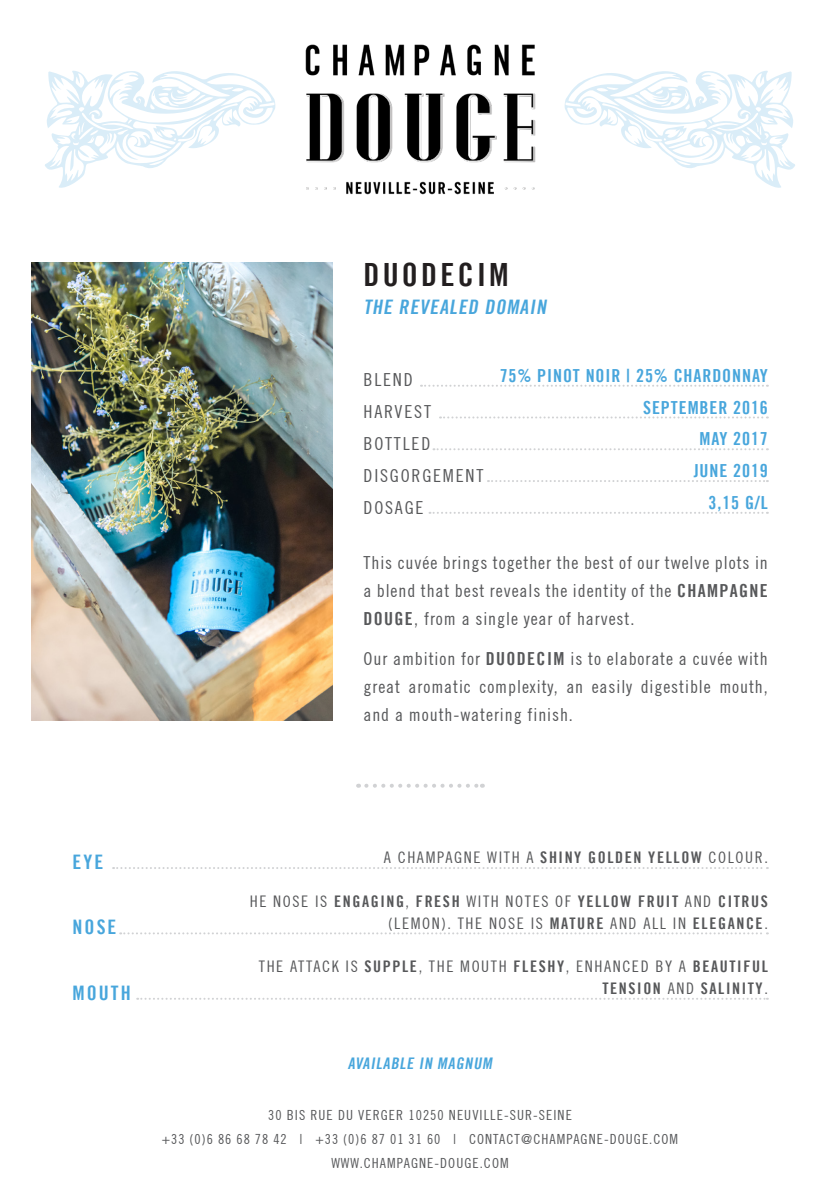
<style>
.page{position:relative;width:840px;height:1191px;background:#fff}
.page>*{position:absolute;margin:0;border:0;box-sizing:border-box;transform-origin:0 0}
.t1{font:32px "Trade Gothic LT Bold Cond Twenty";letter-spacing:.1em;color:#231f20}
.t2{font:italic 20px "Trade Gothic LT Bold Cond Twenty";color:#48a6dc}
.t3{font:20px "Trade Gothic Bold Cond Twenty";letter-spacing:.1em;color:#48a6dc}
.t4{font:condensed 18px/28px "Trade Gothic No.18";letter-spacing:.05em;color:#57585a;text-align:justify}
.t5{font:18px/31.4px "Trade Gothic LT Bold Cond Twenty";letter-spacing:.05em;color:#48a6dc;text-align:right}
.t6{font:condensed 18px/32px "Trade Gothic No.18";letter-spacing:.1em;color:#57585a}
.t7{font:condensed 16px "Trade Gothic No.18";letter-spacing:.1em;color:#57585a}
.t8{font:16px "Trade Gothic LT Bold Cond Twenty";letter-spacing:.1em;color:#57585a}
.t9{font:italic 16px "Trade Gothic LT Bold Cond Twenty";color:#48a6dc}
.t10{font:condensed 14px/23.6px "Trade Gothic No.18";letter-spacing:.075em;color:#57585a;text-align:center}
.s1{font-family:"Trade Gothic LT Bold Cond Twenty";font-stretch:normal}
.s2{font-family:"Trade Gothic No.18";font-stretch:condensed}
</style>
<div class="page">
<img style="left:305px;top:44px;width:231px;height:151px">
<svg style="left:421px;top:385px;width:346px;height:2px"></svg>
<svg style="left:366px;top:783px;width:116px;height:4px"></svg>
<svg style="left:113px;top:867px;width:654px;height:2px"></svg>
<svg style="left:120px;top:932px;width:647px;height:2px"></svg>
<svg style="left:137px;top:998px;width:630px;height:1px"></svg>
<svg style="left:440px;top:416px;width:327px;height:2px"></svg>
<svg style="left:433px;top:448px;width:334px;height:2px"></svg>
<svg style="left:487px;top:480px;width:280px;height:2px"></svg>
<svg style="left:429px;top:512px;width:338px;height:2px"></svg>
<img style="left:31px;top:262px;width:301px;height:458px">
<svg style="left:564px;top:70px;width:230px;height:118px"></svg>
<svg style="left:45px;top:70px;width:230px;height:118px"></svg>
<h1 class="t1" style="left:363px;top:255px;width:147px">DUODECIM</h1>
<p class="t2" style="left:363px;top:295px;width:188px">THE REVEALED DOMAIN</p>
<p class="t6" style="left:363px;top:364px;width:121px">BLEND<br>HARVEST<br>BOTTLED<br>DISGORGEMENT<br>DOSAGE</p>
<p class="t5" style="left:499px;top:359px;width:269px">75% PINOT NOIR | 25% CHARDONNAY<br>SEPTEMBER 2016<br>MAY 2017</p>
<p class="t5" style="left:693px;top:455px;width:76px">JUNE 2019<br>3,15 G/L</p>
<p class="t4" style="left:363px;top:550px;width:405px">This cuvée brings together the best of our twelve plots in a blend that best reveals the identity of the <span class="s1">CHAMPAGNE DOUGE</span>, from a single year of harvest.</p>
<p class="t4" style="left:363px;top:646px;width:405px">Our ambition for <span class="s1">DUODECIM</span> is to elaborate a cuvée with great aromatic complexity, an easily digestible mouth, and a mouth-watering finish.</p>
<p class="t3" style="left:73px;top:849px;width:32px">EYE</p>
<p class="t3" style="left:73px;top:915px;width:45px">NOSE</p>
<p class="t3" style="left:73px;top:980px;width:59px">MOUTH</p>
<p class="t7" style="left:383px;top:851px;width:385px">A CHAMPAGNE WITH A <span class="s1">SHINY GOLDEN YELLOW</span> COLOUR.</p>
<p class="t8" style="left:250px;top:891px;width:519px"><span class="s2">HE NOSE IS</span> ENGAGING<span class="s2">,</span> FRESH <span class="s2">WITH NOTES OF</span> YELLOW FRUIT <span class="s2">AND</span> CITRUS</p>
<p class="t7" style="left:388px;top:917px;width:381px">(LEMON). THE NOSE IS <span class="s1">MATURE</span> AND ALL IN <span class="s1">ELEGANCE</span>.</p>
<p class="t7" style="left:259px;top:960px;width:510px">THE ATTACK IS <span class="s1">SUPPLE</span>, THE MOUTH <span class="s1">FLESHY</span>, ENHANCED BY A <span class="s1">BEAUTIFUL</span></p>
<p class="t8" style="left:602px;top:978px;width:167px">TENSION <span class="s2">AND</span> SALINITY<span class="s2">.</span></p>
<p class="t9" style="left:348px;top:1053px;width:148px">AVAILABLE IN MAGNUM</p>
<p class="t10" style="left:162px;top:1104px;width:517px">30 BIS RUE DU VERGER 10250 NEUVILLE-SUR-SEINE<br>+33 (0)6 86 68 78 42 | +33 (0)6 87 01 31 60 | CONTACT@CHAMPAGNE-DOUGE.COM<br>WWW.CHAMPAGNE-DOUGE.COM</p>
</div>
